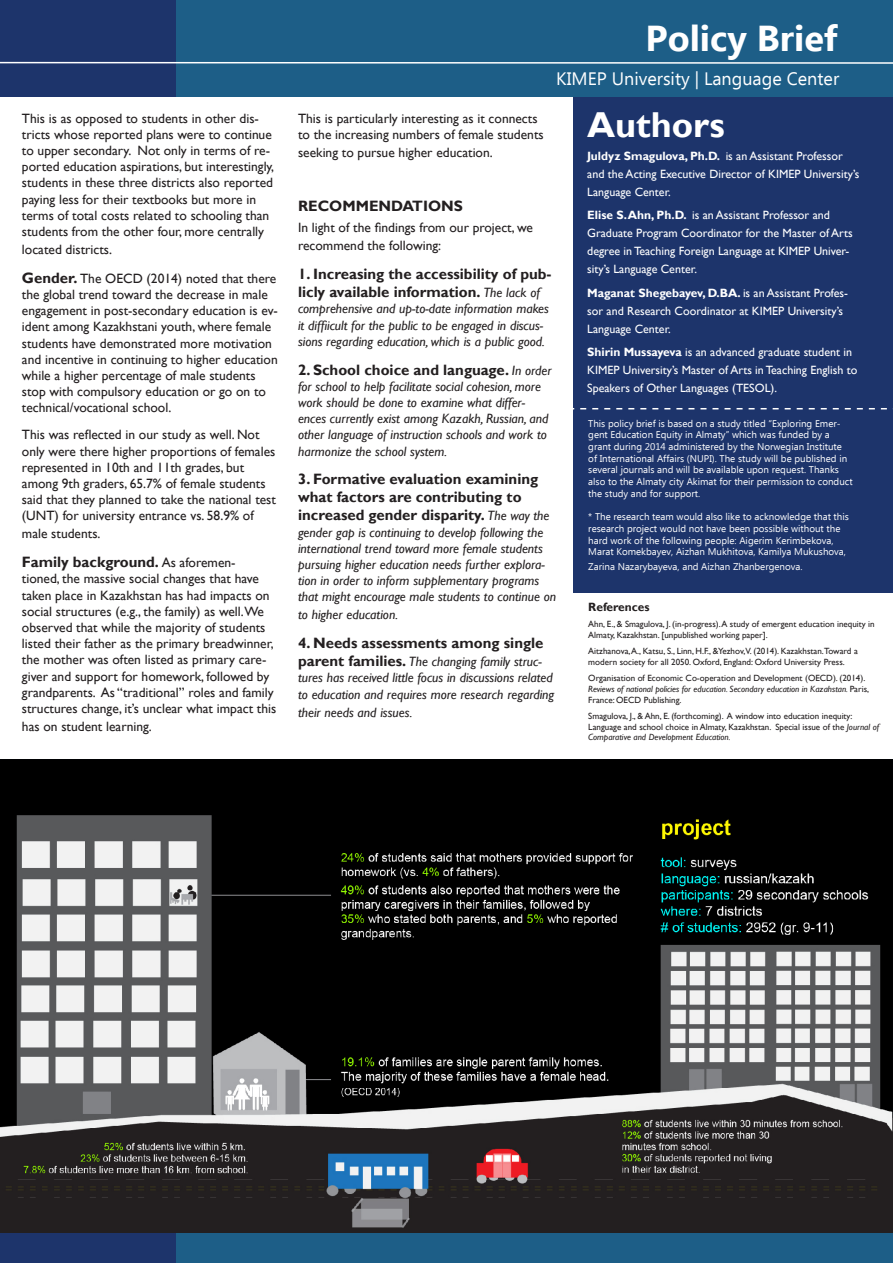
<style>
.page{position:relative;width:893px;height:1263px;background:#fff}
.page>*{position:absolute;margin:0;border:0;box-sizing:border-box;transform-origin:0 0}
.t1{font:700 36px "Ebrima";color:#fff}
.t2{font:700 36px "Gill Sans";color:#fff}
.t3{font:18px "Ebrima";color:#fff}
.t4{font:700 15px/18px "Gill Sans";color:#231f20}
.t5{font:13.5px/16.2px "Gill Sans";color:#231f20}
.t6{font:italic 13.5px/16.2px "Gill Sans";color:#231f20}
.t7{font:12px/18px "Gill Sans";color:#fff}
.t8{font:700 12px "Gill Sans";color:#231f20}
.t9{font:9.75px/11.7px "Ebrima";color:#fff}
.t10{font:9px/10.8px "Gill Sans";color:#231f20}
.s1{font-weight:700;font-size:15px}
.s2{font-weight:400;font-size:13.5px}
.s3{font-weight:400;font-style:italic;font-size:13.5px}
.s4{font-weight:700;font-style:normal;font-size:15px}
.s5{font-weight:700}
.s6{font-style:italic}
</style>
<div class="page">
<div style="left:573px;top:97px;width:320px;height:496px;background:#1d346b"></div>
<div style="left:0;top:0;width:176px;height:97px;background:#1d346b"></div>
<div style="left:176px;top:0;width:717px;height:97px;background:#1d5e87"></div>
<hr style="left:0;top:62px;width:893px;height:2px;background:#fff">
<svg style="left:573px;top:408px;width:320px;height:1px"></svg>
<div style="left:0;top:1233px;width:178px;height:30px;background:#1d346b"></div>
<div style="left:176px;top:1233px;width:717px;height:30px;background:#1d5e87"></div>
<img style="left:0;top:759px;width:893px;height:474px">
<p class="t5" style="left:22px;top:110px;width:254px">This is as opposed to students in other dis&shy;tricts whose reported plans were to continue to upper secondary. Not only in terms of re&shy;ported education aspirations, but interestingly, students in these three districts also reported paying less for their textbooks but more in terms of total costs related to schooling than students from the other four, more centrally</p>
<p class="t5" style="left:22px;top:242px;width:92px">located districts.</p>
<p class="t5" style="left:22px;top:270px;width:257px"><span class="s1">Gender.</span> The OECD (2014) noted that there the global trend toward the decrease in male engagement in post-secondary education is ev&shy;ident among Kazakhstani youth, where female students have demonstrated more motivation and incentive in continuing to higher education while a higher percentage of male students stop with compulsory education or go on to technical/vocational school.</p>
<p class="t5" style="left:22px;top:427px;width:256px">This was reflected in our study as well. Not only were there higher proportions of females represented in 10th and 11th grades, but among 9th graders, 65.7% of female students said that they planned to take the national test (UNT) for university entrance vs. 58.9% of</p>
<p class="t5" style="left:22px;top:526px;width:80px">male students.</p>
<p class="t4" style="left:22px;top:553px;width:215px">Family background. <span class="s2">As aforemen-</span></p>
<p class="t5" style="left:22px;top:571px;width:256px">tioned, the massive social changes that have taken place in Kazakhstan has had impacts on social structures (e.g., the family) as well.We observed that while the majority of students listed their father as the primary breadwinner, the mother was often listed as primary care&shy;giver and support for homework, followed by grandparents. As “traditional” roles and family structures change, it’s unclear what impact this</p>
<p class="t5" style="left:22px;top:719px;width:131px">has on student learning.</p>
<p class="t1" style="left:646px;top:11px;width:194px">Policy Brief</p>
<p class="t3" style="left:556px;top:66px;width:284px">KIMEP University | Language Center</p>
<p class="t5" style="left:298px;top:110px;width:247px">This is particularly interesting as it connects to the increasing numbers of female students</p>
<p class="t5" style="left:298px;top:144px;width:196px">seeking to pursue higher education.</p>
<p class="t4" style="left:298px;top:197px;width:166px">RECOMMENDATIONS</p>
<p class="t5" style="left:298px;top:219px;width:236px;line-height:18px">In light of the findings from our project, we recommend the following:</p>
<p class="t4" style="left:298px;top:265px;width:255px">1. Increasing the accessibility of pub&shy;licly available information. <span class="s3">The lack of</span></p>
<p class="t6" style="left:298px;top:301px;width:252px">comprehensive and up-to-date information makes it diffiicult for the public to be engaged in discus&shy;sions regarding education, which is a public good.</p>
<p class="t4" style="left:298px;top:361px;width:255px">2. School choice and language. <span class="s3">In order</span></p>
<p class="t6" style="left:298px;top:378px;width:252px">for school to help facilitate social cohesion, more work should be done to examine what differ&shy;ences currently exist among Kazakh, Russian, and other language of instruction schools and work to harmonize the school system.</p>
<p class="t4" style="left:298px;top:471px;width:253px">3. Formative evaluation examining what factors are contributing to increased gender disparity. <span class="s3">The way the</span></p>
<p class="t6" style="left:298px;top:524px;width:260px">gender gap is continuing to develop following the international trend toward more female students pursuing higher education needs further explora&shy;tion in order to inform supplementary programs that might encourage male students to continue on</p>
<p class="t6" style="left:298px;top:607px;width:101px">to higher education.</p>
<p class="t4" style="left:298px;top:634px;width:247px">4. Needs assessments among single</p>
<p class="t6" style="left:298px;top:654px;width:258px"><span class="s4">parent families.</span> The changing family struc&shy;tures has received little focus in discussions related to education and requires more research regarding</p>
<p class="t6" style="left:298px;top:704px;width:116px">their needs and issues.</p>
<p class="t2" style="left:587px;top:103px;width:139px">Authors</p>
<p class="t7" style="left:587px;top:147px;width:274px"><span class="s5">Juldyz Smagulova, Ph.D.</span> is an Assistant Professor and the Acting Executive Director of KIMEP University’s<br>Language Center.</p>
<p class="t7" style="left:587px;top:207px;width:267px"><span class="s5">Elise S. Ahn, Ph.D.</span> is an Assistant Professor and Graduate Program Coordinator for the Master of Arts degree in Teaching Foreign Language at KIMEP Univer&shy;sity’s Language Center.</p>
<p class="t7" style="left:587px;top:284px;width:262px"><span class="s5">Maganat Shegebayev, D.BA.</span> is an Assistant Profes&shy;sor and Research Coordinator at KIMEP University’s<br>Language Center.</p>
<p class="t7" style="left:587px;top:343px;width:272px"><span class="s5">Shirin Mussayeva</span> is an advanced graduate student in<br>KIMEP University’s Master of Arts in Teaching English to<br>Speakers of Other Languages (TESOL).</p>
<p class="t9" style="left:588px;top:418px;width:266px">This policy brief is based on a study titled “Exploring Emer&shy;gent Education Equity in Almaty” which was funded by a grant during 2014 administered by the Norwegian Institute of International Affairs (NUPI). The study will be published in several journals and will be available upon request. Thanks also to the Almaty city Akimat for their permission to conduct the study and for support.</p>
<p class="t9" style="left:588px;top:512px;width:262px">* The research team would also like to acknowledge that this research project would not have been possible without the hard work of the following people: Aigerim Kerimbekova, Marat Komekbayev, Aizhan Mukhitova, Kamilya Mukushova,</p>
<p class="t9" style="left:588px;top:561px;width:216px">Zarina Nazarybayeva, and Aizhan Zhanbergenova.</p>
<p class="t8" style="left:588px;top:599px;width:63px">References</p>
<p class="t10" style="left:588px;top:619px;width:288px">Ahn, E., &amp; Smagulova, J. (in-progress). A study of emergent education inequity in<br>Almaty, Kazakhstan. [unpublished working paper].</p>
<p class="t10" style="left:588px;top:646px;width:271px">Aitzhanova, A., Katsu, S., Linn, H.F., &amp;Yezhov,V. (2014). Kazakhstan.Toward a modern society for all 2050. Oxford, England: Oxford University Press.</p>
<p class="t10" style="left:588px;top:673px;width:282px">Organisation of Economic Co-operation and Development (OECD). (2014).<br><span class="s6">Reviews of national policies for education. Secondary education in Kazahstan.</span> Paris,<br>France: OECD Publishing.</p>
<p class="t10" style="left:588px;top:710px;width:292px">Smagulova, J., &amp; Ahn, E. (forthcoming). A window into education inequity:<br>Language and school choice in Almaty, Kazakhstan. Special issue of the <span class="s6">Journal of<br>Comparative and Development Education.</span></p>
</div>
